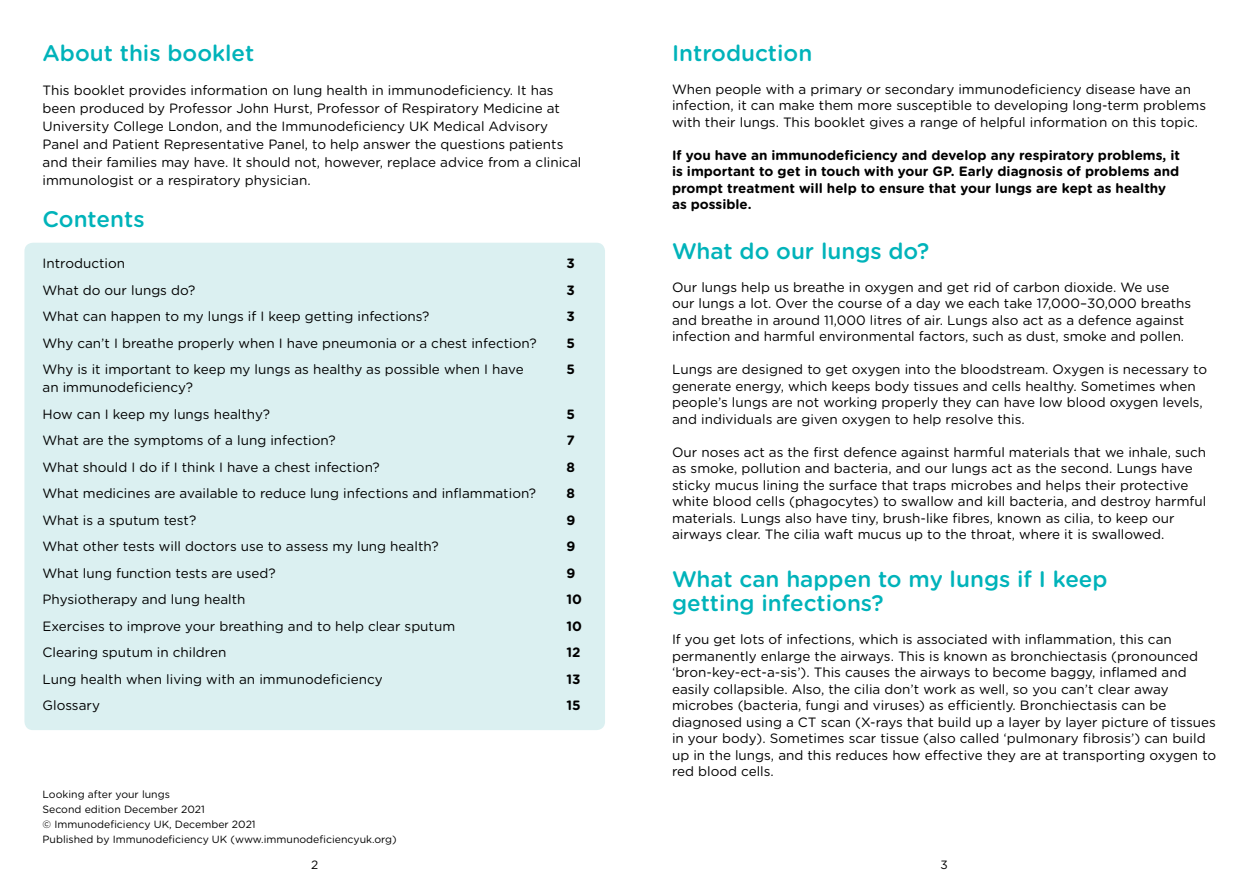
<style>
.page{position:relative;width:1259px;height:893px;background:#fff}
.page>*{position:absolute;margin:0;border:0;box-sizing:border-box;transform-origin:0 0}
.t1{font:500 22.5px/24px "Gotham Rounded";color:#00b3ba}
.t2{font:13.5px/16.5px "Gotham Rounded";color:#000}
.t3{font:700 13.5px/26.5px "Gotham Rounded";color:#000}
.t4{font:12px "Gotham Rounded";color:#000}
.t5{font:10.5px/15px "Gotham Rounded";color:#000}
</style>
<div class="page">
<div style="left:24px;top:243px;width:581px;height:487px;background:#dbf0f1;border-radius:9px"></div>
<h1 class="t1" style="left:43px;top:40px;width:213px">About this booklet</h1>
<p class="t2" style="left:43px;top:81px;width:540px;line-height:18px">This booklet provides information on lung health in immunodeficiency. It has been produced by Professor John Hurst, Professor of Respiratory Medicine at University College London, and the Immunodeficiency UK Medical Advisory Panel and Patient Representative Panel, to help answer the questions patients and their families may have. It should not, however, replace advice from a clinical immunologist or a respiratory physician.</p>
<h1 class="t1" style="left:43px;top:206px;width:104px">Contents</h1>
<p class="t2" style="left:43px;top:250px;width:496px;line-height:26.5px">Introduction<br>What do our lungs do?<br>What can happen to my lungs if I keep getting infections?<br>Why can’t I breathe properly when I have pneumonia or a chest infection?<br>Why is it important to keep my lungs as healthy as possible when I have</p>
<p class="t2" style="left:43px;top:374px;width:495px;line-height:26.5px">an immunodeficiency?<br>How can I keep my lungs healthy?<br>What are the symptoms of a lung infection?<br>What should I do if I think I have a chest infection?<br>What medicines are available to reduce lung infections and inflammation?<br>What is a sputum test?<br>What other tests will doctors use to assess my lung health?<br>What lung function tests are used?<br>Physiotherapy and lung health<br>Exercises to improve your breathing and to help clear sputum<br>Clearing sputum in children<br>Lung health when living with an immunodeficiency<br>Glossary</p>
<p class="t3" style="left:566px;top:250px;width:10px;text-align:justify">3<br>3<br>3<br>5<br>5</p>
<p class="t3" style="left:566px;top:400px;width:17px">5<br>7<br>8<br>8<br>9<br>9<br>9<br>10<br>10<br>12<br>13<br>15</p>
<p class="t5" style="left:43px;top:786px;width:356px">Looking after your lungs<br>Second edition December 2021<br>© Immunodeficiency UK, December 2021<br>Published by Immunodeficiency UK (www.immunodeficiencyuk.org)</p>
<h1 class="t1" style="left:672px;top:40px;width:142px">Introduction</h1>
<p class="t2" style="left:672px;top:80px;width:535px">When people with a primary or secondary immunodeficiency disease have an infection, it can make them more susceptible to developing long-term problems with their lungs. This booklet gives a range of helpful information on this topic.</p>
<p class="t3" style="left:672px;top:146px;width:509px;line-height:16.5px">If you have an immunodeficiency and develop any respiratory problems, it is important to get in touch with your GP. Early diagnosis of problems and prompt treatment will help to ensure that your lungs are kept as healthy as possible.</p>
<h1 class="t1" style="left:672px;top:238px;width:259px">What do our lungs do?</h1>
<p class="t2" style="left:672px;top:278px;width:521px">Our lungs help us breathe in oxygen and get rid of carbon dioxide. We use our lungs a lot. Over the course of a day we each take 17,000–30,000 breaths and breathe in around 11,000 litres of air. Lungs also act as a defence against infection and harmful environmental factors, such as dust, smoke and pollen.</p>
<p class="t2" style="left:672px;top:360px;width:537px">Lungs are designed to get oxygen into the bloodstream. Oxygen is necessary to generate energy, which keeps body tissues and cells healthy. Sometimes when people’s lungs are not working properly they can have low blood oxygen levels, and individuals are given oxygen to help resolve this.</p>
<p class="t2" style="left:672px;top:443px;width:536px">Our noses act as the first defence against harmful materials that we inhale, such as smoke, pollution and bacteria, and our lungs act as the second. Lungs have sticky mucus lining the surface that traps microbes and helps their protective white blood cells (phagocytes) to swallow and kill bacteria, and destroy harmful materials. Lungs also have tiny, brush-like fibres, known as cilia, to keep our airways clear. The cilia waft mucus up to the throat, where it is swallowed.</p>
<h1 class="t1" style="left:672px;top:566px;width:437px">What can happen to my lungs if I keep getting infections?</h1>
<p class="t2" style="left:672px;top:630px;width:546px">If you get lots of infections, which is associated with inflammation, this can permanently enlarge the airways. This is known as bronchiectasis (pronounced ‘bron-key-ect-a-sis’). This causes the airways to become baggy, inflamed and easily collapsible. Also, the cilia don’t work as well, so you can’t clear away microbes (bacteria, fungi and viruses) as efficiently. Bronchiectasis can be diagnosed using a CT scan (X-rays that build up a layer by layer picture of tissues in your body). Sometimes scar tissue (also called ‘pulmonary fibrosis’) can build up in the lungs, and this reduces how effective they are at transporting oxygen to red blood cells.</p>
<p class="t4" style="left:311px;top:857px;width:9px">2</p>
<p class="t4" style="left:940px;top:857px;width:9px">3</p>
</div>
